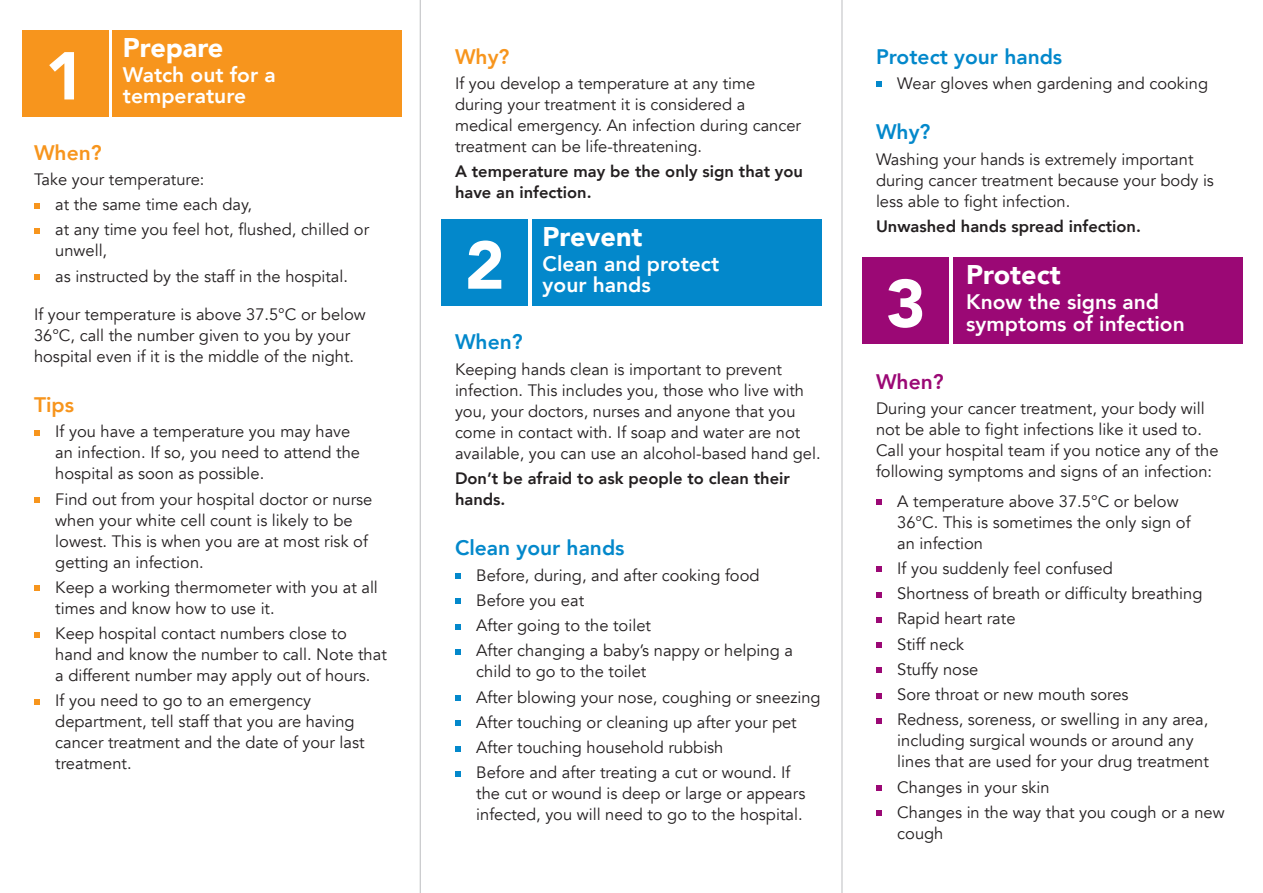
<style>
.page{position:relative;width:1263px;height:893px;background:#fff}
.page>*{position:absolute;margin:0;border:0;box-sizing:border-box;transform-origin:0 0}
.t1{font:900 66.9px "Avenir";color:#fff}
.Head_1{font:900 27px "Avenir";color:#fff}
.Head_2{font:800 21px/21px "Avenir";color:#fff}
.Head_2-2{font:800 21px "Avenir";color:#0388cb}
.Head_2-3{font:800 21px "Avenir";color:#f7951d}
.Head_2-4{font:800 21px "Avenir";color:#9b0875}
.Bullet{font:16.5px/21px "Avenir";color:#231f20}
.Body_Text{font:16.5px/21px "Avenir";color:#231f20}
.Body_Text-2{font:800 16.5px/21px "Avenir";color:#231f20}
</style>
<div class="page">
<div style="left:112px;top:30px;width:290px;height:86px;background:#f7951d"></div>
<div style="left:532px;top:219px;width:289px;height:86px;background:#0388cb"></div>
<div style="left:953px;top:257px;width:289px;height:87px;background:#9b0875"></div>
<div style="left:22px;top:30px;width:86px;height:86px;background:#f7951d"></div>
<div style="left:441px;top:219px;width:87px;height:86px;background:#0388cb"></div>
<div style="left:862px;top:257px;width:87px;height:87px;background:#9b0875"></div>
<svg style="left:34px;top:203px;width:6px;height:6px"></svg>
<svg style="left:34px;top:228px;width:6px;height:6px"></svg>
<svg style="left:34px;top:274px;width:6px;height:6px"></svg>
<svg style="left:34px;top:430px;width:6px;height:6px"></svg>
<svg style="left:34px;top:497px;width:6px;height:6px"></svg>
<svg style="left:34px;top:585px;width:6px;height:6px"></svg>
<svg style="left:34px;top:632px;width:6px;height:6px"></svg>
<svg style="left:34px;top:699px;width:6px;height:6px"></svg>
<svg style="left:455px;top:573px;width:6px;height:6px"></svg>
<svg style="left:455px;top:598px;width:6px;height:6px"></svg>
<svg style="left:455px;top:624px;width:6px;height:5px"></svg>
<svg style="left:455px;top:649px;width:6px;height:6px"></svg>
<svg style="left:455px;top:695px;width:6px;height:6px"></svg>
<svg style="left:455px;top:720px;width:6px;height:6px"></svg>
<svg style="left:455px;top:746px;width:6px;height:5px"></svg>
<svg style="left:455px;top:771px;width:6px;height:6px"></svg>
<svg style="left:876px;top:81px;width:6px;height:6px"></svg>
<svg style="left:876px;top:499px;width:6px;height:6px"></svg>
<svg style="left:876px;top:566px;width:6px;height:6px"></svg>
<svg style="left:876px;top:592px;width:6px;height:6px"></svg>
<svg style="left:876px;top:617px;width:6px;height:6px"></svg>
<svg style="left:876px;top:642px;width:6px;height:6px"></svg>
<svg style="left:876px;top:667px;width:6px;height:6px"></svg>
<svg style="left:876px;top:693px;width:6px;height:6px"></svg>
<svg style="left:876px;top:718px;width:6px;height:6px"></svg>
<svg style="left:876px;top:785px;width:6px;height:6px"></svg>
<svg style="left:876px;top:810px;width:6px;height:6px"></svg>
<hr style="left:842px;top:0;width:1px;height:893px;background:#bcbdc0">
<hr style="left:420px;top:0;width:1px;height:893px;background:#bcbdc0">
<p class="t1" style="left:45px;top:19px;width:41px">1</p>
<p class="Head_1" style="left:123px;top:24px;width:102px">Prepare</p>
<p class="Head_2" style="left:123px;top:64px;width:154px">Watch out for a temperature</p>
<p class="Head_2-3" style="left:34px;top:136px;width:69px">When?</p>
<p class="Body_Text" style="left:34px;top:169px;width:172px">Take your temperature:</p>
<p class="Bullet" style="left:55px;top:194px;width:198px">at the same time each day,</p>
<p class="Bullet" style="left:55px;top:219px;width:315px">at any time you feel hot, flushed, chilled or unwell,</p>
<p class="Bullet" style="left:55px;top:266px;width:294px">as instructed by the staff in the hospital.</p>
<p class="Body_Text" style="left:34px;top:304px;width:333px">If your temperature is above 37.5°C or below<br>36°C, call the number given to you by your hospital even if it is the middle of the night.</p>
<p class="Head_2-3" style="left:34px;top:388px;width:42px">Tips</p>
<p class="Bullet" style="left:55px;top:422px;width:306px">If you have a temperature you may have an infection. If so, you need to attend the hospital as soon as possible.</p>
<p class="Bullet" style="left:55px;top:489px;width:319px">Find out from your hospital doctor or nurse when your white cell count is likely to be lowest. This is when you are at most risk of getting an infection.</p>
<p class="Bullet" style="left:55px;top:577px;width:324px">Keep a working thermometer with you at all times and know how to use it.</p>
<p class="Bullet" style="left:55px;top:623px;width:333px">Keep hospital contact numbers close to hand and know the number to call. Note that a different number may apply out of hours.</p>
<p class="Bullet" style="left:55px;top:691px;width:311px">If you need to go to an emergency department, tell staff that you are having cancer treatment and the date of your last treatment.</p>
<p class="Head_2-3" style="left:455px;top:40px;width:56px">Why?</p>
<p class="Body_Text" style="left:455px;top:73px;width:347px">If you develop a temperature at any time during your treatment it is considered a medical emergency. An infection during cancer treatment can be life-threatening.</p>
<p class="Body_Text-2" style="left:455px;top:161px;width:350px">A temperature may be the only sign that you have an infection.</p>
<p class="Head_2-2" style="left:876px;top:40px;width:188px">Protect your hands</p>
<p class="Bullet" style="left:897px;top:73px;width:312px">Wear gloves when gardening and cooking</p>
<p class="Head_2-2" style="left:876px;top:116px;width:56px">Why?</p>
<p class="Body_Text" style="left:876px;top:149px;width:339px">Washing your hands is extremely important during cancer treatment because your body is less able to fight infection.</p>
<p class="Body_Text-2" style="left:876px;top:216px;width:266px">Unwashed hands spread infection.</p>
<p class="Head_1" style="left:543px;top:213px;width:102px">Prevent</p>
<p class="Head_2" style="left:543px;top:253px;width:178px">Clean and protect your hands</p>
<p class="Head_1" style="left:966px;top:252px;width:96px">Protect</p>
<p class="Head_2" style="left:966px;top:292px;width:220px">Know the signs and symptoms of infection</p>
<p class="t1" style="left:465px;top:208px;width:41px">2</p>
<p class="t1" style="left:886px;top:246px;width:41px">3</p>
<p class="Head_2-2" style="left:455px;top:326px;width:69px">When?</p>
<p class="Body_Text" style="left:455px;top:359px;width:367px">Keeping hands clean is important to prevent infection. This includes you, those who live with you, your doctors, nurses and anyone that you come in contact with. If soap and water are not available, you can use an alcohol-based hand gel.</p>
<p class="Body_Text-2" style="left:455px;top:468px;width:336px">Don’t be afraid to ask people to clean their hands.</p>
<p class="Head_2-2" style="left:455px;top:532px;width:171px">Clean your hands</p>
<p class="Bullet" style="left:476px;top:565px;width:285px">Before, during, and after cooking food</p>
<p class="Bullet" style="left:476px;top:590px;width:109px">Before you eat</p>
<p class="Bullet" style="left:476px;top:615px;width:176px">After going to the toilet</p>
<p class="Bullet" style="left:476px;top:640px;width:318px">After changing a baby’s nappy or helping a child to go to the toilet</p>
<p class="Bullet" style="left:476px;top:687px;width:346px">After blowing your nose, coughing or sneezing</p>
<p class="Bullet" style="left:476px;top:712px;width:322px">After touching or cleaning up after your pet</p>
<p class="Bullet" style="left:476px;top:737px;width:249px">After touching household rubbish</p>
<p class="Bullet" style="left:476px;top:762px;width:331px">Before and after treating a cut or wound. If the cut or wound is deep or large or appears infected, you will need to go to the hospital.</p>
<p class="Head_2-4" style="left:876px;top:365px;width:69px">When?</p>
<p class="Body_Text" style="left:876px;top:398px;width:344px">During your cancer treatment, your body will not be able to fight infections like it used to.<br>Call your hospital team if you notice any of the following symptoms and signs of an infection:</p>
<p class="Bullet" style="left:897px;top:491px;width:295px">A temperature above 37.5°C or below<br>36°C. This is sometimes the only sign of an infection</p>
<p class="Bullet" style="left:897px;top:558px;width:217px">If you suddenly feel confused</p>
<p class="Bullet" style="left:897px;top:583px;width:307px">Shortness of breath or difficulty breathing</p>
<p class="Bullet" style="left:897px;top:608px;width:120px">Rapid heart rate</p>
<p class="Bullet" style="left:897px;top:634px;width:68px">Stiff neck</p>
<p class="Bullet" style="left:897px;top:659px;width:82px">Stuffy nose</p>
<p class="Bullet" style="left:897px;top:684px;width:233px">Sore throat or new mouth sores</p>
<p class="Bullet" style="left:897px;top:709px;width:313px">Redness, soreness, or swelling in any area, including surgical wounds or around any lines that are used for your drug treatment</p>
<p class="Bullet" style="left:897px;top:777px;width:154px">Changes in your skin</p>
<p class="Bullet" style="left:897px;top:802px;width:329px">Changes in the way that you cough or a new cough</p>
</div>
